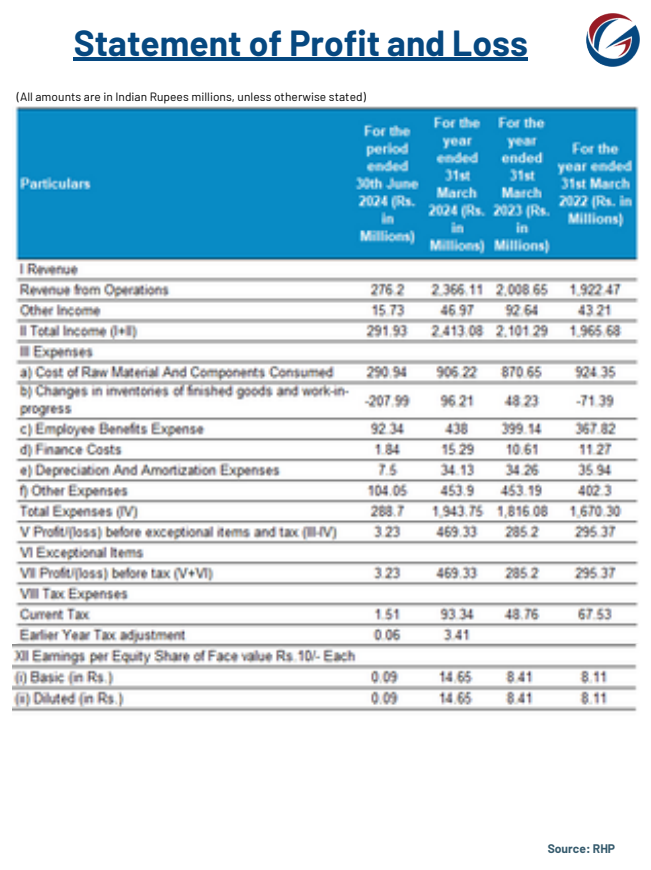
<style>
.page{position:relative;width:651px;height:870px;background:#fff}
.page>*{position:absolute;margin:0;border:0;box-sizing:border-box;transform-origin:0 0}
.t1{font:700 35.6px "Barlow";color:#064880}
.t2{font:12px "Barlow";letter-spacing:.005em;color:#000}
.t3{font:700 12px "Barlow";color:#365b6d}
</style>
<div class="page">
<img style="left:586px;top:12px;width:55px;height:55px;border-radius:50%">
<img style="left:13px;top:106px;width:626px;height:606px">
<hr style="left:74px;top:58px;width:454px;height:3px;background:#064880">
<p class="t1" style="left:74px;top:20px;width:456px">Statement of Profit and Loss</p>
<p class="t2" style="left:17px;top:89px;width:350px">(All amounts are in Indian Rupees millions, unless otherwise stated)</p>
<p class="t3" style="left:548px;top:841px;width:69px">Source: RHP</p>
</div>
